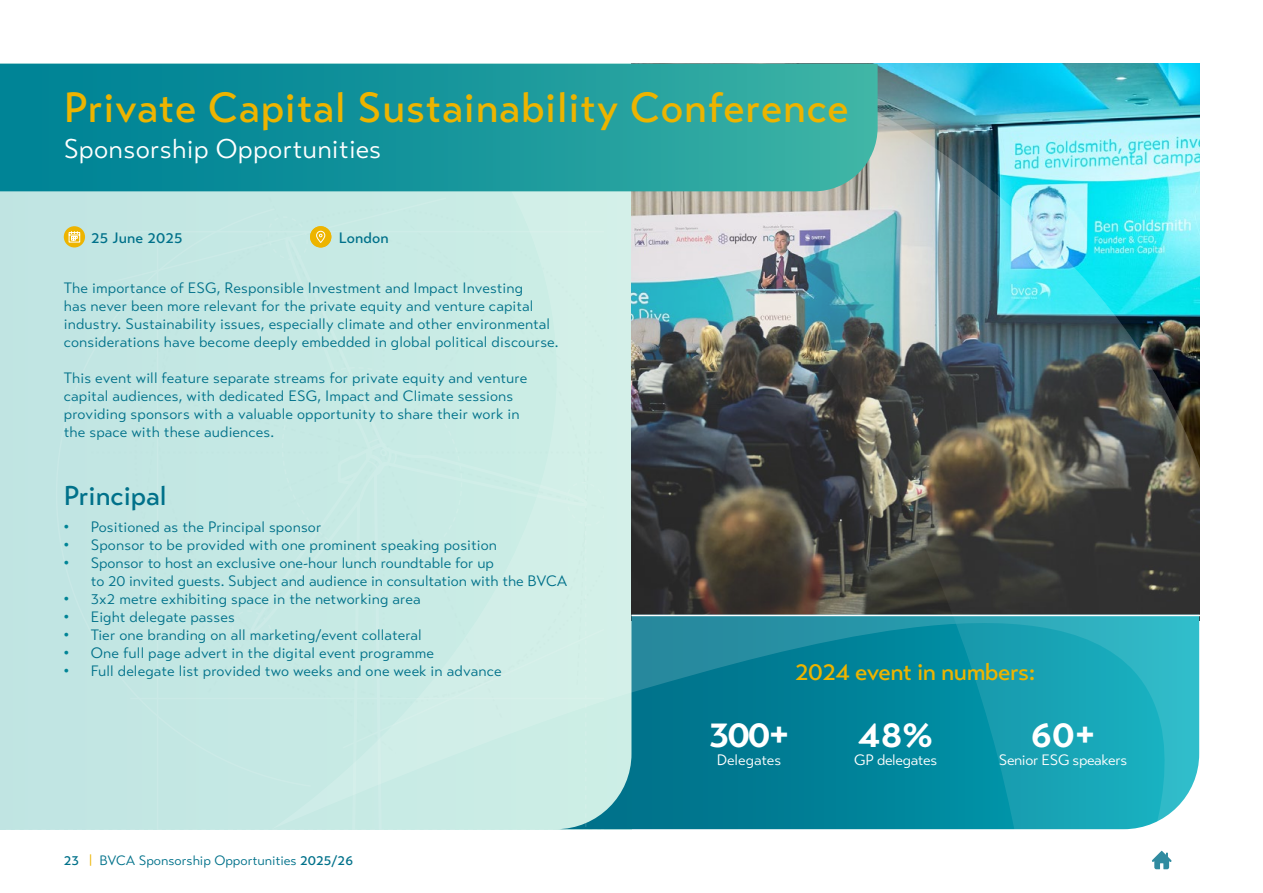
<style>
.page{position:relative;width:1263px;height:893px;background:#fff}
.page>*{position:absolute;margin:0;border:0;box-sizing:border-box;transform-origin:0 0}
.t1{font:500 42px "Transat Text";letter-spacing:.02em;color:#edb400}
.t2{font:700 36px "Transat Text";letter-spacing:-.025em;color:#fff}
.t3{font:27px "Transat Text Standard";letter-spacing:.01em;color:#fff}
.t4{font:500 27px "Transat Text";color:#00718a}
.t5{font:500 24px "Transat Text";letter-spacing:-.02em;color:#edb400}
.t6{font:15px/18px "Transat Text Standard";letter-spacing:.01em;color:#00718a}
.t7{font:15px "Transat Text Standard";letter-spacing:-.02em;color:#fff}
.t8{font:500 15px "Transat Text";letter-spacing:.01em;color:#00718a}
.t9{font:15px "Transat Text Standard";color:#fff}
.t10{font:13.5px "Transat Text Standard";color:#00718a}
.s1{font-family:"Arial";color:#008496}
.s2{font-family:"Transat Text";font-weight:500}
.s3{color:#edb400}
</style>
<div class="page">
<img style="left:0;top:63px;width:1200px;height:807px">
<hr style="left:631px;top:615px;width:571px;height:1px;background:#fff">
<svg style="left:6px;top:196px;width:597px;height:674px;background:#caeae5"></svg>
<svg style="left:0;top:64px;width:878px;height:127px;background:#1a979c"></svg>
<h1 class="t1" style="left:64px;top:82px;width:786px">Private Capital Sustainability Conference</h1>
<h3 class="t3" style="left:64px;top:132px;width:319px">Sponsorship Opportunities</h3>
<p class="t8" style="left:91px;top:228px;width:93px">25 June 2025</p>
<p class="t8" style="left:339px;top:228px;width:52px">London</p>
<p class="t6" style="left:64px;top:279px;width:496px">The importance of ESG, Responsible Investment and Impact Investing<br>has never been more relevant for the private equity and venture capital industry. Sustainability issues, especially climate and other environmental considerations have become deeply embedded in global political discourse.</p>
<p class="t6" style="left:64px;top:369px;width:465px">This event will feature separate streams for private equity and venture capital audiences, with dedicated ESG, Impact and Climate sessions providing sponsors with a valuable opportunity to share their work in the space with these audiences.</p>
<h3 class="t4" style="left:64px;top:480px;width:104px">Principal</h3>
<p class="t6" style="left:64px;top:518px;width:259px"><span class="s1">•</span> Positioned as the Principal sponsor</p>
<p class="t6" style="left:64px;top:536px;width:435px"><span class="s1">•</span> Sponsor to be provided with one prominent speaking position</p>
<p class="t6" style="left:91px;top:554px;width:478px;text-indent:-27px"><span class="s1">•</span> Sponsor to host an exclusive one-hour lunch roundtable for up<br>to 20 invited guests. Subject and audience in consultation with the BVCA</p>
<p class="t6" style="left:64px;top:590px;width:358px"><span class="s1">•</span> 3x2 metre exhibiting space in the networking area</p>
<p class="t6" style="left:64px;top:608px;width:173px"><span class="s1">•</span> Eight delegate passes</p>
<p class="t6" style="left:64px;top:626px;width:360px"><span class="s1">•</span> Tier one branding on all marketing/event collateral</p>
<p class="t6" style="left:64px;top:644px;width:372px"><span class="s1">•</span> One full page advert in the digital event programme</p>
<p class="t6" style="left:64px;top:662px;width:439px"><span class="s1">•</span> Full delegate list provided two weeks and one week in advance</p>
<p class="t10" style="left:64px;top:853px;width:291px"><span class="s2">23</span> <span class="s3">|</span> BVCA Sponsorship Opportunities <span class="s2">2025/26</span></p>
<h3 class="t5" style="left:795px;top:657px;width:242px">2024 event in numbers:</h3>
<h2 class="t2" style="left:709px;top:713px;width:82px">300+</h2>
<p class="t9" style="left:717px;top:751px;width:66px">Delegates</p>
<h2 class="t2" style="left:858px;top:713px;width:76px">48%</h2>
<p class="t7" style="left:854px;top:751px;width:84px">GP delegates</p>
<h2 class="t2" style="left:1031px;top:713px;width:66px">60+</h2>
<p class="t7" style="left:999px;top:751px;width:130px">Senior ESG speakers</p>
</div>
